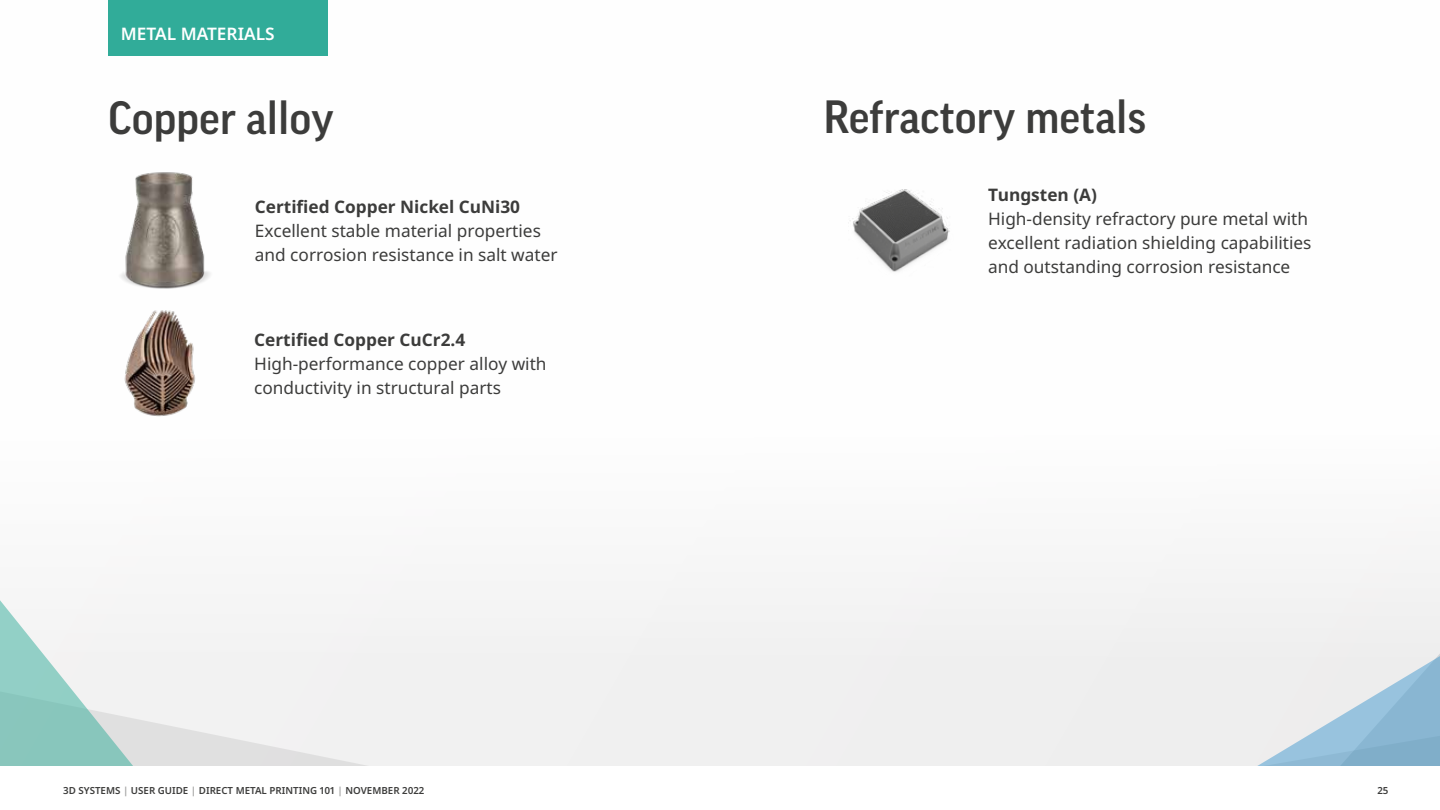
<style>
.page{position:relative;width:1440px;height:810px;background:#fff}
.page>*{position:absolute;margin:0;border:0;box-sizing:border-box;transform-origin:0 0}
.t1{font:500 45px "Good Pro";color:#3c3c3b}
.t2{font:17.25px/24px "Noto Sans";color:#3c3c3b}
.t3{font:700 17.25px "Noto Sans";color:#3c3c3b}
.t4{font:600 17.25px "Noto Sans";color:#fff}
.t5{font:600 9.75px "Noto Sans";color:#3c3c3b}
.s1{color:#9d9d9c}
</style>
<div class="page">
<div style="left:0;top:0;width:1440px;height:766px;background:linear-gradient(to right,#fcfcfc,#fcfcfc)"></div>
<svg style="left:0;top:469px;width:427px;height:297px"></svg>
<div style="left:1018px;top:469px;width:422px;height:297px;background:#f4f4f4"></div>
<svg style="left:1181px;top:519px;width:259px;height:247px;fill:#efefef"></svg>
<div style="left:109px;top:0;width:219px;height:55px;background:#31ac99"></div>
<img style="left:108px;top:170px;width:121px;height:122px">
<img style="left:121px;top:305px;width:78px;height:115px">
<img style="left:823px;top:183px;width:148px;height:94px">
<p class="t4" style="left:121px;top:22px;width:155px">METAL MATERIALS</p>
<h1 class="t1" style="left:108px;top:92px;width:227px">Copper alloy</h1>
<p class="t3" style="left:255px;top:195px;width:267px">Certified Copper Nickel CuNi30</p>
<p class="t2" style="left:255px;top:219px;width:304px">Excellent stable material properties and corrosion resistance in salt water</p>
<p class="t3" style="left:254px;top:327px;width:213px">Certified Copper CuCr2.4</p>
<p class="t2" style="left:254px;top:351px;width:294px">High-performance copper alloy with conductivity in structural parts</p>
<h1 class="t1" style="left:823px;top:91px;width:324px">Refractory metals</h1>
<p class="t3" style="left:988px;top:183px;width:110px">Tungsten (A)</p>
<p class="t2" style="left:988px;top:207px;width:325px">High-density refractory pure metal with excellent radiation shielding capabilities and outstanding corrosion resistance</p>
<p class="t5" style="left:63px;top:783px;width:363px">3D SYSTEMS <span class="s1">|</span> USER GUIDE <span class="s1">|</span> DIRECT METAL PRINTING 101 <span class="s1">|</span> NOVEMBER 2022</p>
<p class="t5" style="left:1377px;top:783px;width:13px">25</p>
</div>
